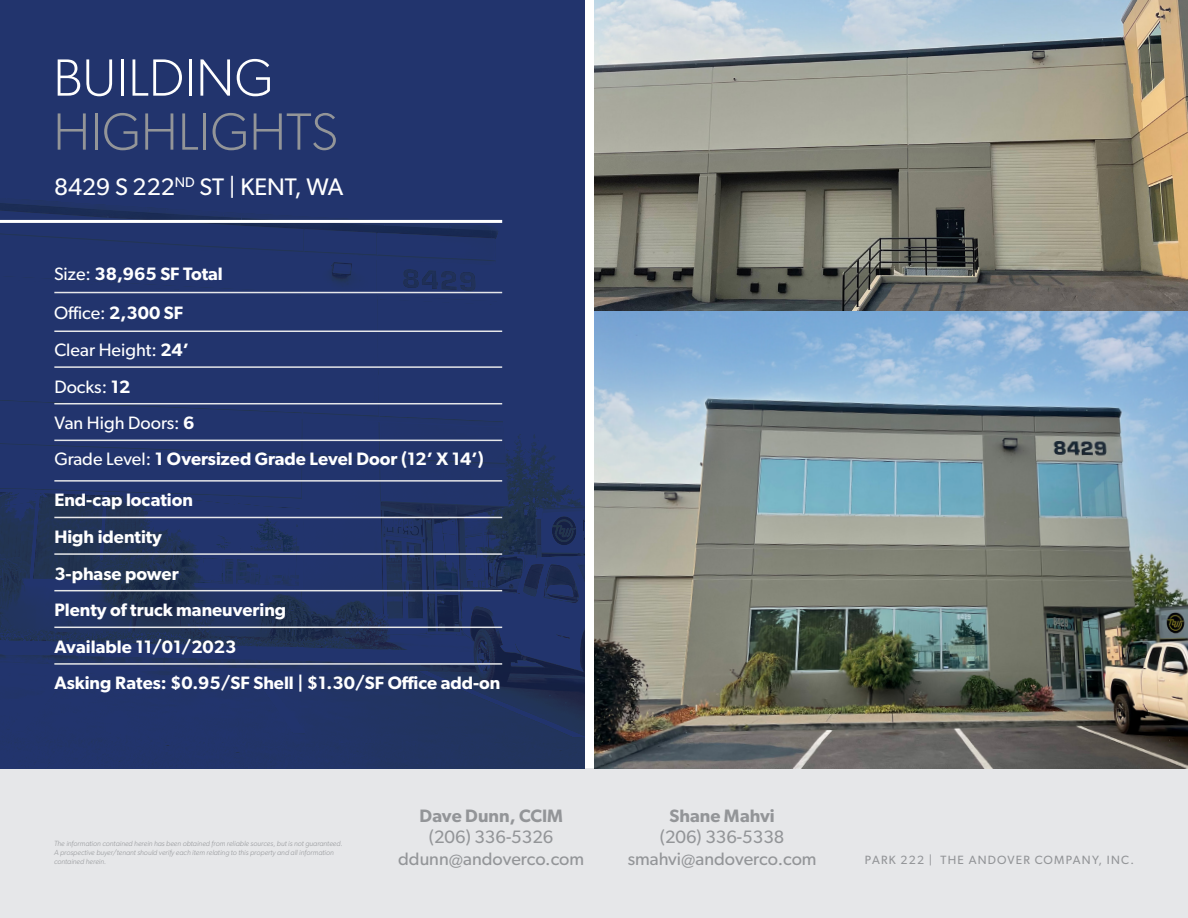
<style>
.page{position:relative;width:1188px;height:918px;background:#fff}
.page>*{position:absolute;margin:0;border:0;box-sizing:border-box;transform-origin:0 0}
.t1{font:300 52.5px "Gibson";color:#939598}
.t2{font:300 52.5px "Gibson";color:#fff}
.t3{font:24px "Gibson";color:#fff}
.t4{font:600 18px "Gibson";color:#fff}
.t5{font:18px "Gibson";color:#939598}
.t6{font:18px "Gibson";color:#fff}
.t7{font:600 18px "Gibson";color:#939598}
.t8{font:12px "Gibson";letter-spacing:.1em;color:#939598}
.t9{font:italic 300 7.5px "Gibson";color:#939598}
.s1{font-weight:400}
.s2{font-weight:600}
</style>
<div class="page">
<div style="left:0;top:769px;width:1188px;height:149px;background:#e6e7e9"></div>
<img style="left:0;top:0;width:585px;height:769px">
<hr style="left:0;top:220px;width:502px;height:3px;background:#fff">
<img style="left:594px;top:0;width:594px;height:311px">
<img style="left:594px;top:311px;width:594px;height:458px">
<hr style="left:54px;top:480px;width:448px;height:2px;background:#e6e7e9">
<hr style="left:54px;top:517px;width:448px;height:1px;background:#e6e7e9">
<hr style="left:54px;top:553px;width:448px;height:2px;background:#e6e7e9">
<hr style="left:54px;top:590px;width:448px;height:1px;background:#e6e7e9">
<hr style="left:54px;top:627px;width:448px;height:1px;background:#e6e7e9">
<hr style="left:54px;top:663px;width:448px;height:2px;background:#e6e7e9">
<hr style="left:54px;top:440px;width:448px;height:1px;background:#e6e7e9">
<hr style="left:54px;top:403px;width:448px;height:1px;background:#e6e7e9">
<hr style="left:54px;top:366px;width:448px;height:2px;background:#e6e7e9">
<hr style="left:54px;top:331px;width:448px;height:1px;background:#e6e7e9">
<hr style="left:54px;top:292px;width:448px;height:1px;background:#e6e7e9">
<p class="t2" style="left:53px;top:46px;width:222px">BUILDING</p>
<p class="t1" style="left:53px;top:100px;width:287px">HIGHLIGHTS</p>
<p class="t3" style="left:54px;top:173px;width:291px">8429 S 222<sup>ND</sup> ST | KENT, WA</p>
<p class="t4" style="left:54px;top:263px;width:170px"><span class="s1">Size:</span> 38,965 SF Total</p>
<p class="t6" style="left:54px;top:302px;width:131px">Office: <span class="s2">2,300 SF</span></p>
<p class="t6" style="left:54px;top:339px;width:136px">Clear Height: <span class="s2">24’</span></p>
<p class="t6" style="left:54px;top:376px;width:78px">Docks: <span class="s2">12</span></p>
<p class="t6" style="left:54px;top:412px;width:142px">Van High Doors: <span class="s2">6</span></p>
<p class="t4" style="left:54px;top:449px;width:431px"><span class="s1">Grade Level:</span> 1 Oversized Grade Level Door (12’ X 14’)</p>
<p class="t4" style="left:54px;top:489px;width:140px">End-cap location</p>
<p class="t4" style="left:54px;top:526px;width:109px">High identity</p>
<p class="t4" style="left:54px;top:563px;width:126px">3-phase power</p>
<p class="t4" style="left:54px;top:599px;width:233px">Plenty of truck maneuvering</p>
<p class="t4" style="left:54px;top:636px;width:184px">Available 11/01/2023</p>
<p class="t4" style="left:54px;top:672px;width:448px">Asking Rates: $0.95/SF Shell | $1.30/SF Office add-on</p>
<p class="t7" style="left:670px;top:805px;width:107px">Shane Mahvi</p>
<p class="t5" style="left:660px;top:826px;width:126px">(206) 336-5338</p>
<p class="t5" style="left:628px;top:848px;width:190px">smahvi@andoverco.com</p>
<p class="t7" style="left:419px;top:805px;width:145px">Dave Dunn, CCIM</p>
<p class="t5" style="left:429px;top:826px;width:126px">(206) 336-5326</p>
<p class="t5" style="left:398px;top:848px;width:188px">ddunn@andoverco.com</p>
<p class="t9" style="left:54px;top:839px;width:290px">The information contained herein has been obtained from reliable sources, but is not guaranteed.</p>
<p class="t9" style="left:54px;top:848px;width:281px">A prospective buyer/tenant should verify each item relating to this property and all information</p>
<p class="t9" style="left:54px;top:857px;width:54px">contained herein.</p>
<p class="t8" style="left:865px;top:853px;width:271px">PARK 222 | THE ANDOVER COMPANY, INC.</p>
</div>
